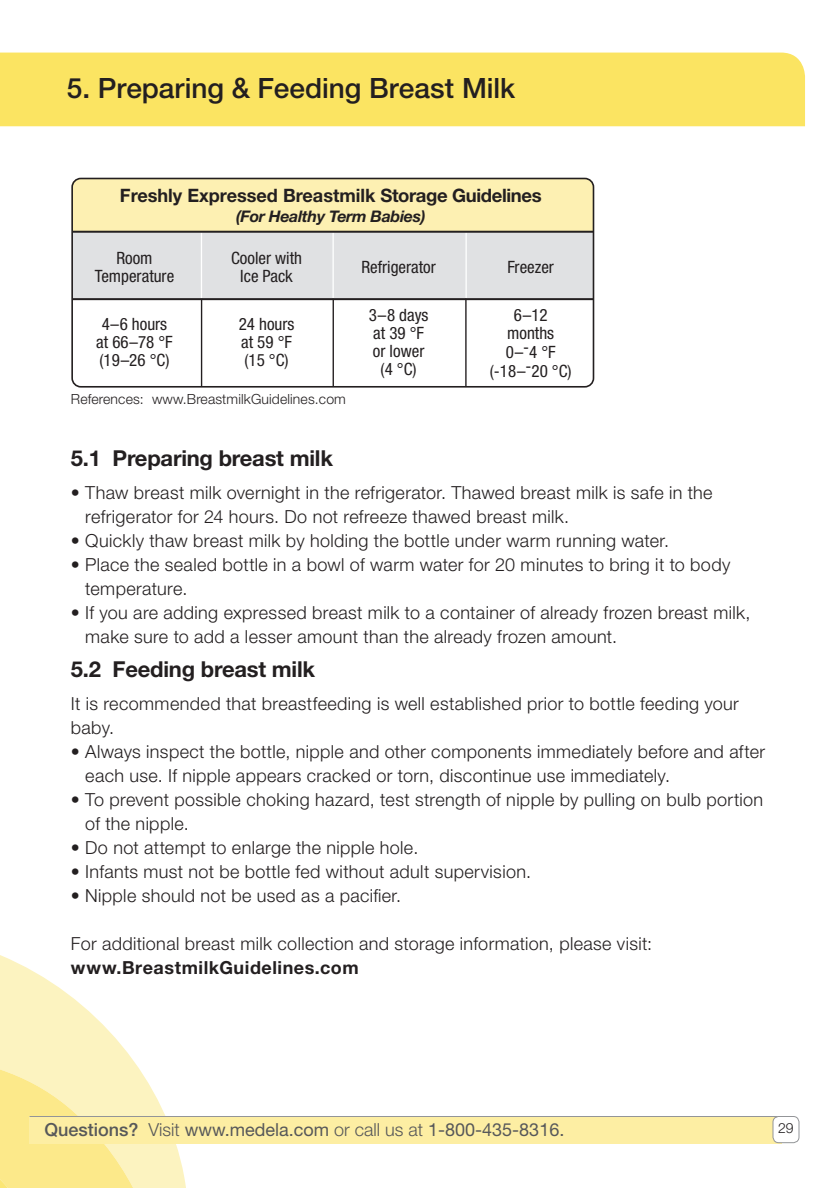
<style>
.page{position:relative;width:828px;height:1188px;background:#fff}
.page>*{position:absolute;margin:0;border:0;box-sizing:border-box;transform-origin:0 0}
.t1{font:500 28px "Helvetica Neue LT Std";color:#231f20}
.t2{font:700 22px "Helvetica Neue LT Std";letter-spacing:-.01em;color:#231f20}
.t3{font:700 18.4px "Helvetica Neue LT Std";color:#231f20}
.t4{font:300 18px/24px "Helvetica Neue LT Std";letter-spacing:.02em;color:#231f20}
.t5{font:18px "Helvetica Neue LT Std";color:#57585a}
.t6{font:700 18px "Helvetica Neue LT Std";letter-spacing:.03em;color:#231f20}
.t7{font:condensed 17px/18.2px "Helvetica Neue LT Std";color:#231f20;text-align:center}
.t8{font:italic 700 16px "Helvetica Neue";letter-spacing:-.02em;color:#231f20}
.t9{font:300 14px "Helvetica Neue LT Std";letter-spacing:.01em;color:#231f20}
.s1{font-family:"Helvetica Neue"}
.s2{font-weight:500}
.s3{font-weight:300}
</style>
<div class="page">
<div style="left:0;top:53px;width:805px;height:73px;background:#fbe462"></div>
<svg style="left:0;top:955px;width:186px;height:233px"></svg>
<svg style="left:0;top:1069px;width:133px;height:119px;background:#fcec9d"></svg>
<div style="left:29px;top:1116px;width:752px;height:27px;background:#fdeea3"></div>
<hr style="left:30px;top:1116px;width:763px;height:1px;background:#939598">
<div style="left:773px;top:1116px;width:26px;height:27px;background:#fff;border-radius:6px"></div>
<div style="left:773px;top:1116px;width:27px;height:27px;border:1px solid #939598;border-radius:6px"></div>
<div style="left:73px;top:231px;width:521px;height:68px;background:#e0e1e3"></div>
<div style="left:74px;top:178px;width:519px;height:53px;background:#fdf0b2"></div>
<div style="left:71px;top:178px;width:523px;height:210px;border:2px solid #231f20;border-radius:9px"></div>
<hr style="left:201px;top:298px;width:1px;height:89px;background:#231f20">
<hr style="left:333px;top:298px;width:1px;height:88px;background:#231f20">
<hr style="left:465px;top:298px;width:2px;height:89px;background:#231f20">
<hr style="left:465px;top:232px;width:2px;height:67px;background:#fff">
<hr style="left:332px;top:232px;width:2px;height:67px;background:#fff">
<hr style="left:201px;top:232px;width:1px;height:67px;background:#fff">
<hr style="left:73px;top:298px;width:520px;height:2px;background:#231f20">
<hr style="left:73px;top:231px;width:520px;height:2px;background:#231f20">
<h1 class="t1" style="left:67px;top:71px;width:450px">5. Preparing &amp; Feeding Breast Milk</h1>
<p class="t3" style="left:120px;top:184px;width:423px">Freshly Expressed Breastmilk <span class="s1">Storage Guidelines</span></p>
<p class="t8" style="left:236px;top:207px;width:191px">(For Healthy Term Babies)</p>
<p class="t7" style="left:95px;top:248px;width:81px">Room<br>Temperature</p>
<p class="t7" style="left:231px;top:248px;width:72px">Cooler with<br>Ice Pack</p>
<p class="t7" style="left:361px;top:257px;width:76px">Refrigerator</p>
<p class="t7" style="left:507px;top:257px;width:48px">Freezer</p>
<p class="t7" style="left:96px;top:315px;width:78px">4–6 hours at 66–78 °F (19–26 °C)</p>
<p class="t7" style="left:239px;top:315px;width:57px;text-align:left">24 hours at 59 °F (15 °C)</p>
<p class="t7" style="left:369px;top:306px;width:61px">3–8 days at 39 °F or lower (4 °C)</p>
<p class="t7" style="left:490px;top:305px;width:83px;line-height:18.8px">6–12 months<br>0–-4 °F (-18–-20 °C)</p>
<p class="t9" style="left:71px;top:390px;width:277px">References: www.BreastmilkGuidelines.com</p>
<p class="t2" style="left:71px;top:445px;width:264px">5.1 Preparing breast milk</p>
<p class="t4" style="left:85px;top:480px;width:629px;text-indent:-14px">• Thaw breast milk overnight in the refrigerator. Thawed breast milk is safe in the refrigerator for 24 hours. Do not refreeze thawed breast milk.</p>
<p class="t4" style="left:71px;top:528px;width:600px">• Quickly thaw breast milk by holding the bottle under warm running water.</p>
<p class="t4" style="left:85px;top:552px;width:647px;text-indent:-14px">• Place the sealed bottle in a bowl of warm water for 20 minutes to bring it to body temperature.</p>
<p class="t4" style="left:85px;top:600px;width:667px;text-indent:-14px">• If you are adding expressed breast milk to a container of already frozen breast milk, make sure to add a lesser amount than the already frozen amount.</p>
<p class="t2" style="left:71px;top:656px;width:246px">5.2 Feeding breast milk</p>
<p class="t4" style="left:71px;top:691px;width:670px">It is recommended that breastfeeding is well established prior to bottle feeding your baby.</p>
<p class="t4" style="left:85px;top:739px;width:681px;text-indent:-14px">• Always inspect the bottle, nipple and other components immediately before and after each use. If nipple appears cracked or torn, discontinue use immediately.</p>
<p class="t4" style="left:85px;top:787px;width:680px;text-indent:-14px">• To prevent possible choking hazard, test strength of nipple by pulling on bulb portion of the nipple.</p>
<p class="t4" style="left:71px;top:835px;width:349px">• Do not attempt to enlarge the nipple hole.</p>
<p class="t4" style="left:71px;top:859px;width:462px">• Infants must not be bottle fed without adult supervision.</p>
<p class="t4" style="left:71px;top:883px;width:332px">• Nipple should not be used as a pacifier.</p>
<p class="t4" style="left:71px;top:931px;width:583px">For additional breast milk collection and storage information, please visit:</p>
<p class="t6" style="left:71px;top:956px;width:289px">www.BreastmilkGuidelines.com</p>
<p class="t5" style="left:44px;top:1119px;width:521px"><span class="s2">Questions?</span> <span class="s3">Visit</span> www.medela.com <span class="s3">or call us at</span> 1-800-435-8316.</p>
<p class="t9" style="left:778px;top:1120px;width:17px">29</p>
</div>
